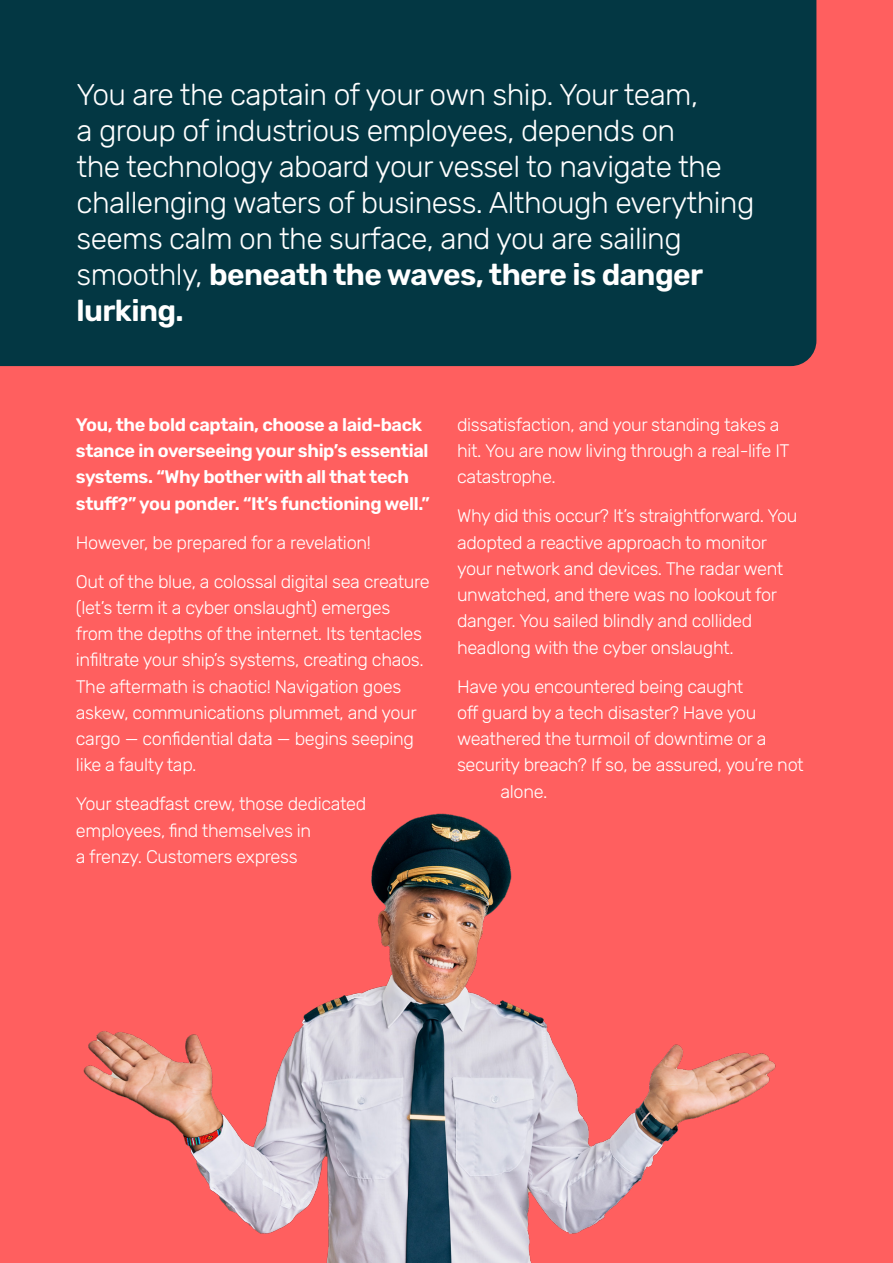
<style>
.page{position:relative;width:893px;height:1263px;background:#ff5f5f}
.page>*{position:absolute;margin:0;border:0;box-sizing:border-box;transform-origin:0 0}
.t1{font:300 30px/36px "Rubik";letter-spacing:-.02em;color:#fff}
.t2{font:300 18.15px/26.2px "Rubik";letter-spacing:-.02em;color:#fff}
.t3{font:600 18.15px/26.2px "Rubik";letter-spacing:-.02em;color:#fff}
.s1{font-weight:600}
</style>
<div class="page">
<div style="left:0;top:0;width:816px;height:366px;background:#033743"></div>
<img style="left:83px;top:813px;width:693px;height:450px">
<p class="t1" style="left:77px;top:77px;width:679px">You are the captain of your own ship. Your team,<br>a group of industrious employees, depends on<br>the technology aboard your vessel to navigate the challenging waters of business. Although everything seems calm on the surface, and you are sailing smoothly, <span class="s1">beneath the waves, there is danger lurking.</span></p>
<p class="t3" style="left:76px;top:412px;width:355px">You, the bold captain, choose a laid-back stance in overseeing your ship’s essential systems. “Why bother with all that tech stuff?” you ponder. “It’s functioning well.”</p>
<p class="t2" style="left:76px;top:530px;width:296px">However, be prepared for a revelation!</p>
<p class="t2" style="left:76px;top:569px;width:355px">Out of the blue, a colossal digital sea creature (let’s term it a cyber onslaught) emerges from the depths of the internet. Its tentacles infiltrate your ship’s systems, creating chaos.<br>The aftermath is chaotic! Navigation goes askew, communications plummet, and your cargo — confidential data — begins seeping like a faulty tap.</p>
<p class="t2" style="left:76px;top:791px;width:292px">Your steadfast crew, those dedicated employees, find themselves in<br>a frenzy. Customers express</p>
<p class="t2" style="left:457px;top:412px;width:334px">dissatisfaction, and your standing takes a hit. You are now living through a real-life IT catastrophe.</p>
<p class="t2" style="left:457px;top:503px;width:342px">Why did this occur? It’s straightforward. You adopted a reactive approach to monitor your network and devices. The radar went unwatched, and there was no lookout for danger. You sailed blindly and collided headlong with the cyber onslaught.</p>
<p class="t2" style="left:457px;top:674px;width:288px">Have you encountered being caught</p>
<p class="t2" style="left:457px;top:700px;width:301px">off guard by a tech disaster? Have you</p>
<p class="t2" style="left:457px;top:726px;width:311px">weathered the turmoil of downtime or a</p>
<p class="t2" style="left:457px;top:752px;width:348px">security breach? If so, be assured, you’re not</p>
<p class="t2" style="left:501px;top:779px;width:49px">alone.</p>
</div>
